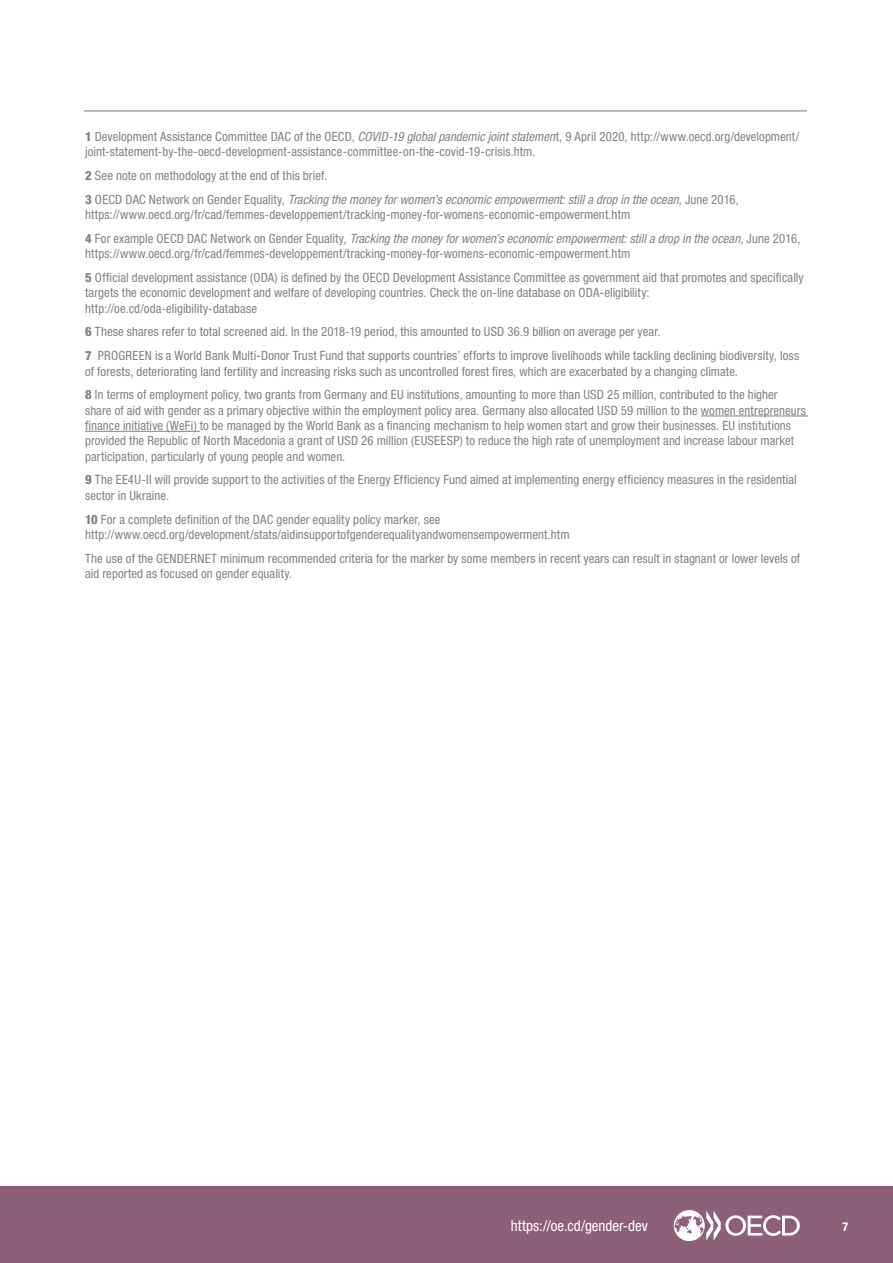
<style>
.page{position:relative;width:893px;height:1263px;background:#fff}
.page>*{position:absolute;margin:0;border:0;box-sizing:border-box;transform-origin:0 0}
.t1{font:condensed 15px "Helvetica Neue LT Std";color:#fff}
.footnote{font:condensed 12.75px/15.3px "Helvetica Neue LT Std";letter-spacing:.005em;color:#808285}
.t2{font:700 condensed 12.15px "Helvetica Neue LT Std";color:#fff}
.s1{font-weight:800}
.s2{font-style:italic}
</style>
<div class="page">
<div style="left:0;top:1186px;width:893px;height:77px;background:#8e5f78"></div>
<svg style="left:674px;top:1210px;width:126px;height:31px"></svg>
<hr style="left:701px;top:416px;width:107px;height:1px;background:#808285">
<hr style="left:85px;top:431px;width:115px;height:1px;background:#808285">
<hr style="left:84px;top:111px;width:723px;height:1px;background:#231f20">
<p class="footnote" style="left:85px;top:129px;width:716px"><span class="s1">1</span> Development Assistance Committee DAC of the OECD, <span class="s2">COVID-19 global pandemic joint statemen</span>t, 9 April 2020, http://www.oecd.org/development/ joint-statement-by-the-oecd-development-assistance-committee-on-the-covid-19-crisis.htm.</p>
<p class="footnote" style="left:85px;top:168px;width:244px"><span class="s1">2</span> See note on methodology at the end of this brief.</p>
<p class="footnote" style="left:85px;top:192px;width:655px"><span class="s1">3</span> OECD DAC Network on Gender Equality, <span class="s2">Tracking the money for women’s economic empowerment: still a drop in the ocean</span>, June 2016, https://www.oecd.org/fr/cad/femmes-developpement/tracking-money-for-womens-economic-empowerment.htm</p>
<p class="footnote" style="left:85px;top:231px;width:717px"><span class="s1">4</span> For example OECD DAC Network on Gender Equality, <span class="s2">Tracking the money for women’s economic empowerment: still a drop in the ocean</span>, June 2016, https://www.oecd.org/fr/cad/femmes-developpement/tracking-money-for-womens-economic-empowerment.htm</p>
<p class="footnote" style="left:85px;top:270px;width:720px"><span class="s1">5</span> Official development assistance (ODA) is defined by the OECD Development Assistance Committee as government aid that promotes and specifically targets the economic development and welfare of developing countries. Check the on-line database on ODA-eligibility: http://oe.cd/oda-eligibility-database</p>
<p class="footnote" style="left:85px;top:324px;width:577px"><span class="s1">6</span> These shares refer to total screened aid. In the 2018-19 period, this amounted to USD 36.9 billion on average per year.</p>
<p class="footnote" style="left:85px;top:348px;width:716px"><span class="s1">7</span> PROGREEN is a World Bank Multi-Donor Trust Fund that supports countries’ efforts to improve livelihoods while tackling declining biodiversity, loss of forests, deteriorating land fertility and increasing risks such as uncontrolled forest fires, which are exacerbated by a changing climate.</p>
<p class="footnote" style="left:85px;top:387px;width:723px"><span class="s1">8</span> In terms of employment policy, two grants from Germany and EU institutions, amounting to more than USD 25 million, contributed to the higher share of aid with gender as a primary objective within the employment policy area. Germany also allocated USD 59 million to the women entrepreneurs finance initiative (WeFi) to be managed by the World Bank as a financing mechanism to help women start and grow their businesses. EU institutions provided the Republic of North Macedonia a grant of USD 26 million (EUSEESP) to reduce the high rate of unemployment and increase labour market participation, particularly of young people and women.</p>
<p class="footnote" style="left:85px;top:472px;width:713px"><span class="s1">9</span> The EE4U-II will provide support to the activities of the Energy Efficiency Fund aimed at implementing energy efficiency measures in the residential sector in Ukraine.</p>
<p class="footnote" style="left:85px;top:511px;width:486px"><span class="s1">10</span> For a complete definition of the DAC gender equality policy marker, see http://www.oecd.org/development/stats/aidinsupportofgenderequalityandwomensempowerment.htm</p>
<p class="footnote" style="left:85px;top:550px;width:716px">The use of the GENDERNET minimum recommended criteria for the marker by some members in recent years can result in stagnant or lower levels of aid reported as focused on gender equality.</p>
<p class="t1" style="left:511px;top:1217px;width:139px">https://oe.cd/gender-dev</p>
<p class="t2" style="left:842px;top:1220px;width:7px">7</p>
</div>
